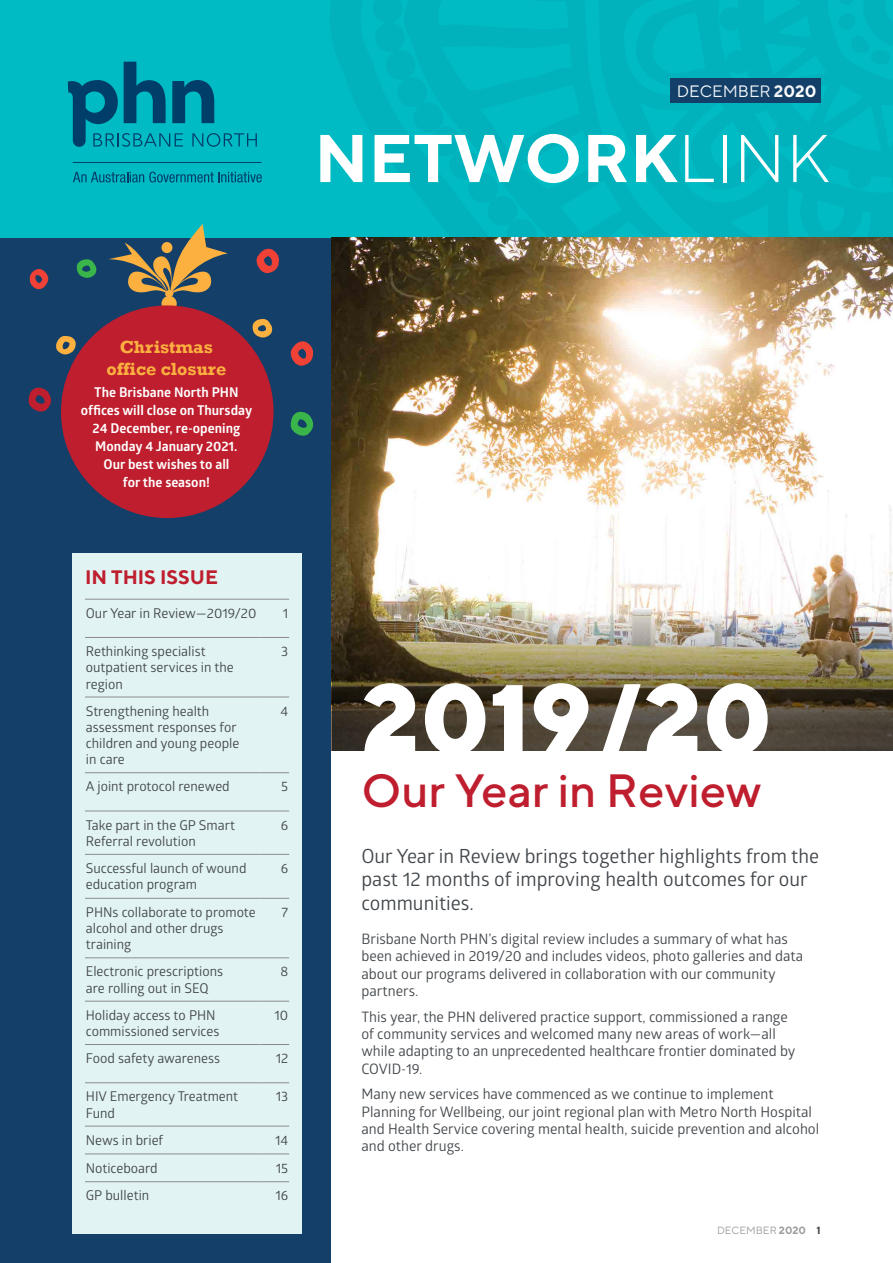
<style>
.page{position:relative;width:893px;height:1263px;background:#fff}
.page>*{position:absolute;margin:0;border:0;box-sizing:border-box;transform-origin:0 0}
.t1{font:800 97.65px "TT Norms";color:#fff}
.t2{font:700 67.35px "TT Norms";color:#fff}
.t3{font:500 46.65px "TT Norms";color:#be1e2d}
.t4{font:19.5px/23.4px "Glober";color:#41464a}
.t5{font:700 19.5px "TT Norms";color:#be1e2d}
.t6{font:700 18px/21.6px "Rockwell";color:#fbb040;text-align:center}
.t7{font:16.5px "TT Norms";color:#fff}
.t8{font:14.4px/17.2px "Glober";color:#41464a}
.t9{font:13.5px/16.2px "Glober";color:#41464a}
.t10{font:700 13.5px/18px "Glober";color:#fff;text-align:center}
.t11{font:10.5px "TT Norms";color:#9d9c9f}
.s1{font-weight:700}
.s2{font-weight:300}
.s3{font-weight:700;color:#41464a}
</style>
<div class="page">
<div style="left:0;top:237px;width:332px;height:1026px;background:#133f69"></div>
<svg style="left:77px;top:259px;width:20px;height:19px"></svg>
<div style="left:72px;top:553px;width:230px;height:680px;background:#e2f3f3"></div>
<hr style="left:85px;top:599px;width:174px;height:1px;background:#8b8b8f">
<hr style="left:259px;top:599px;width:30px;height:1px;background:#8b8b8f">
<hr style="left:85px;top:637px;width:174px;height:1px;background:#8b8b8f">
<hr style="left:259px;top:637px;width:30px;height:1px;background:#8b8b8f">
<hr style="left:85px;top:697px;width:174px;height:1px;background:#8b8b8f">
<hr style="left:259px;top:697px;width:30px;height:1px;background:#8b8b8f">
<hr style="left:85px;top:772px;width:174px;height:1px;background:#8b8b8f">
<hr style="left:259px;top:772px;width:30px;height:1px;background:#8b8b8f">
<hr style="left:85px;top:811px;width:174px;height:1px;background:#8b8b8f">
<hr style="left:259px;top:811px;width:30px;height:1px;background:#8b8b8f">
<hr style="left:85px;top:854px;width:174px;height:1px;background:#8b8b8f">
<hr style="left:259px;top:854px;width:30px;height:1px;background:#8b8b8f">
<hr style="left:85px;top:898px;width:174px;height:1px;background:#8b8b8f">
<hr style="left:259px;top:898px;width:30px;height:1px;background:#8b8b8f">
<hr style="left:85px;top:957px;width:174px;height:1px;background:#8b8b8f">
<hr style="left:259px;top:957px;width:30px;height:1px;background:#8b8b8f">
<hr style="left:85px;top:1001px;width:174px;height:1px;background:#8b8b8f">
<hr style="left:259px;top:1001px;width:30px;height:1px;background:#8b8b8f">
<hr style="left:85px;top:1044px;width:174px;height:1px;background:#8b8b8f">
<hr style="left:259px;top:1044px;width:30px;height:1px;background:#8b8b8f">
<hr style="left:85px;top:1082px;width:174px;height:1px;background:#8b8b8f">
<hr style="left:259px;top:1082px;width:30px;height:1px;background:#8b8b8f">
<hr style="left:85px;top:1126px;width:174px;height:1px;background:#8b8b8f">
<hr style="left:259px;top:1126px;width:30px;height:1px;background:#8b8b8f">
<hr style="left:85px;top:1153px;width:174px;height:1px;background:#8b8b8f">
<hr style="left:259px;top:1153px;width:30px;height:1px;background:#8b8b8f">
<hr style="left:85px;top:1181px;width:174px;height:1px;background:#8b8b8f">
<hr style="left:259px;top:1181px;width:30px;height:1px;background:#8b8b8f">
<div style="left:0;top:0;width:893px;height:237px;background:#00bbc3"></div>
<svg style="left:68px;top:62px;width:189px;height:85px"></svg>
<svg style="left:73px;top:172px;width:189px;height:10px"></svg>
<hr style="left:73px;top:162px;width:188px;height:1px;background:#003e6a">
<svg style="left:290px;top:411px;width:24px;height:25px"></svg>
<svg style="left:290px;top:341px;width:23px;height:25px"></svg>
<svg style="left:256px;top:248px;width:23px;height:25px"></svg>
<svg style="left:28px;top:387px;width:23px;height:25px"></svg>
<svg style="left:252px;top:319px;width:20px;height:19px"></svg>
<svg style="left:29px;top:269px;width:20px;height:21px"></svg>
<svg style="left:56px;top:336px;width:20px;height:19px"></svg>
<div style="left:670px;top:78px;width:151px;height:25px;background:#133f69"></div>
<img style="left:332px;top:237px;width:561px;height:371px">
<img style="left:332px;top:608px;width:561px;height:142px">
<div style="left:161px;top:296px;width:16px;height:15px;background:#fbb040;border-radius:50%"></div>
<svg style="left:108px;top:224px;width:120px;height:72px"></svg>
<div style="left:61px;top:305px;width:213px;height:213px;background:#be1e2d;border-radius:50%"></div>
<p class="t7" style="left:677px;top:81px;width:141px">DECEMBER <span class="s1">2020</span></p>
<h2 class="t2" style="left:314px;top:116px;width:517px">NETWORK<span class="s2">LINK</span></h2>
<p class="t6" style="left:107px;top:336px;width:121px">Christmas office closure</p>
<p class="t10" style="left:81px;top:382px;width:173px">The Brisbane North PHN offices will close on Thursday<br>24 December, re-opening<br>Monday 4 January 2021.<br>Our best wishes to all<br>for the season!</p>
<h3 class="t5" style="left:85px;top:565px;width:134px">IN THIS ISSUE</h3>
<p class="t9" style="left:86px;top:604px;width:172px">Our Year in Review—2019/20</p>
<p class="t9" style="left:283px;top:604px;width:7px">1</p>
<p class="t9" style="left:86px;top:643px;width:149px">Rethinking specialist outpatient services in the region</p>
<p class="t9" style="left:281px;top:643px;width:9px">3</p>
<p class="t9" style="left:86px;top:702px;width:155px">Strengthening health assessment responses for children and young people in care</p>
<p class="t9" style="left:281px;top:702px;width:9px">4</p>
<p class="t9" style="left:86px;top:778px;width:145px">A joint protocol renewed</p>
<p class="t9" style="left:281px;top:778px;width:9px">5</p>
<p class="t9" style="left:86px;top:816px;width:151px">Take part in the GP Smart<br>Referral revolution</p>
<p class="t9" style="left:281px;top:816px;width:9px">6</p>
<p class="t9" style="left:86px;top:859px;width:162px">Successful launch of wound education program</p>
<p class="t9" style="left:281px;top:859px;width:9px">6</p>
<p class="t9" style="left:86px;top:903px;width:171px">PHNs collaborate to promote alcohol and other drugs training</p>
<p class="t9" style="left:282px;top:903px;width:8px">7</p>
<p class="t9" style="left:86px;top:963px;width:139px">Electronic prescriptions are rolling out in SEQ</p>
<p class="t9" style="left:280px;top:963px;width:9px">8</p>
<p class="t9" style="left:86px;top:1006px;width:135px">Holiday access to PHN commissioned services</p>
<p class="t9" style="left:274px;top:1006px;width:15px">10</p>
<p class="t9" style="left:86px;top:1050px;width:136px">Food safety awareness</p>
<p class="t9" style="left:276px;top:1050px;width:14px">12</p>
<p class="t9" style="left:86px;top:1088px;width:154px">HIV Emergency Treatment<br>Fund</p>
<p class="t9" style="left:276px;top:1088px;width:14px">13</p>
<p class="t9" style="left:86px;top:1131px;width:79px">News in brief</p>
<p class="t9" style="left:275px;top:1131px;width:15px">14</p>
<p class="t9" style="left:86px;top:1159px;width:73px">Noticeboard</p>
<p class="t9" style="left:276px;top:1159px;width:14px">15</p>
<p class="t9" style="left:86px;top:1187px;width:65px">GP bulletin</p>
<p class="t9" style="left:275px;top:1187px;width:14px">16</p>
<h1 class="t1" style="left:361px;top:656px;width:412px">2019/20</h1>
<h3 class="t3" style="left:361px;top:762px;width:402px">Our Year in Review</h3>
<h3 class="t4" style="left:361px;top:844px;width:459px">Our Year in Review brings together highlights from the past 12 months of improving health outcomes for our communities.</h3>
<p class="t8" style="left:361px;top:930px;width:443px">Brisbane North PHN’s digital review includes a summary of what has been achieved in 2019/20 and includes videos, photo galleries and data about our programs delivered in collaboration with our community partners.</p>
<p class="t8" style="left:361px;top:1007px;width:435px">This year, the PHN delivered practice support, commissioned a range of community services and welcomed many new areas of work—all while adapting to an unprecedented healthcare frontier dominated by COVID-19.</p>
<p class="t8" style="left:361px;top:1085px;width:459px">Many new services have commenced as we continue to implement Planning for Wellbeing, our joint regional plan with Metro North Hospital and Health Service covering mental health, suicide prevention and alcohol and other drugs.</p>
<p class="t11" style="left:717px;top:1223px;width:105px">DECEMBER <span class="s1">2020</span> <span class="s3">1</span></p>
</div>
